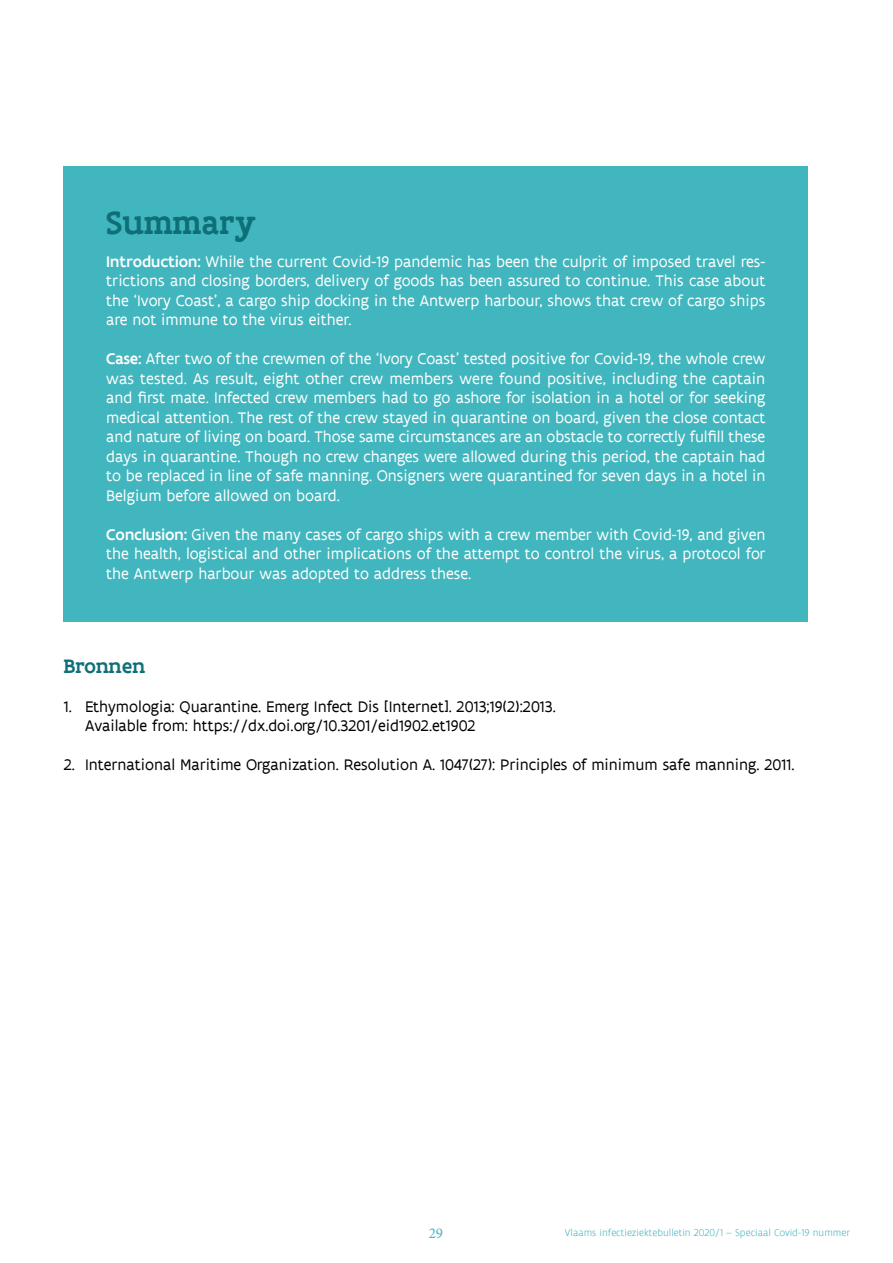
<style>
.page{position:relative;width:893px;height:1263px;background:#fff}
.page>*{position:absolute;margin:0;border:0;box-sizing:border-box;transform-origin:0 0}
.t1{font:500 34.5px "Flanders Art Serif";color:#0f6f78}
.t2{font:500 21px "Flanders Art Serif";color:#0f6f78}
.t3{font:16.5px/19.5px "Flanders Art Sans";color:#fff;text-align:justify}
.t4{font:16.5px/19.5px "Flanders Art Sans";color:#000}
.t5{font:15px "Minion Pro";color:#42b6be}
.t6{font:300 10.5px "Flanders Art Sans";color:#42b6be}
.s1{font-weight:500}
</style>
<div class="page">
<div style="left:64px;top:166px;width:744px;height:455px;background:#42b6be"></div>
<h1 class="t1" style="left:106px;top:201px;width:151px">Summary</h1>
<p class="t3" style="left:106px;top:252px;width:661px"><span class="s1">Introduction:</span> While the current Covid-19 pandemic has been the culprit of imposed travel res&shy;trictions and closing borders, delivery of goods has been assured to continue. This case about the ‘Ivory Coast’, a cargo ship docking in the Antwerp harbour, shows that crew of cargo ships are not immune to the virus either.</p>
<p class="t3" style="left:106px;top:350px;width:661px"><span class="s1">Case:</span> After two of the crewmen of the ‘Ivory Coast’ tested positive for Covid-19, the whole crew was tested. As result, eight other crew members were found positive, including the captain and first mate. Infected crew members had to go ashore for isolation in a hotel or for seeking medical attention. The rest of the crew stayed in quarantine on board, given the close contact and nature of living on board. Those same circumstances are an obstacle to correctly fulfill these days in quarantine. Though no crew changes were allowed during this period, the captain had to be replaced in line of safe manning. Onsigners were quarantined for seven days in a hotel in Belgium before allowed on board.</p>
<p class="t3" style="left:106px;top:525px;width:661px"><span class="s1">Conclusion:</span> Given the many cases of cargo ships with a crew member with Covid-19, and given the health, logistical and other implications of the attempt to control the virus, a protocol for the Antwerp harbour was adopted to address these.</p>
<p class="t2" style="left:64px;top:652px;width:83px">Bronnen</p>
<p class="t4" style="left:85px;top:697px;width:472px;text-indent:-21px">1. Ethymologia: Quarantine. Emerg Infect Dis [Internet]. 2013;19(2):2013.<br>Available from: https://dx.doi.org/10.3201/eid1902.et1902</p>
<p class="t4" style="left:64px;top:755px;width:732px">2. International Maritime Organization. Resolution A. 1047(27): Principles of minimum safe manning. 2011.</p>
<p class="t5" style="left:429px;top:1223px;width:16px">29</p>
<p class="t6" style="left:565px;top:1227px;width:287px">Vlaams infectieziektebulletin 2020/1 – Speciaal Covid-19 nummer</p>
</div>
